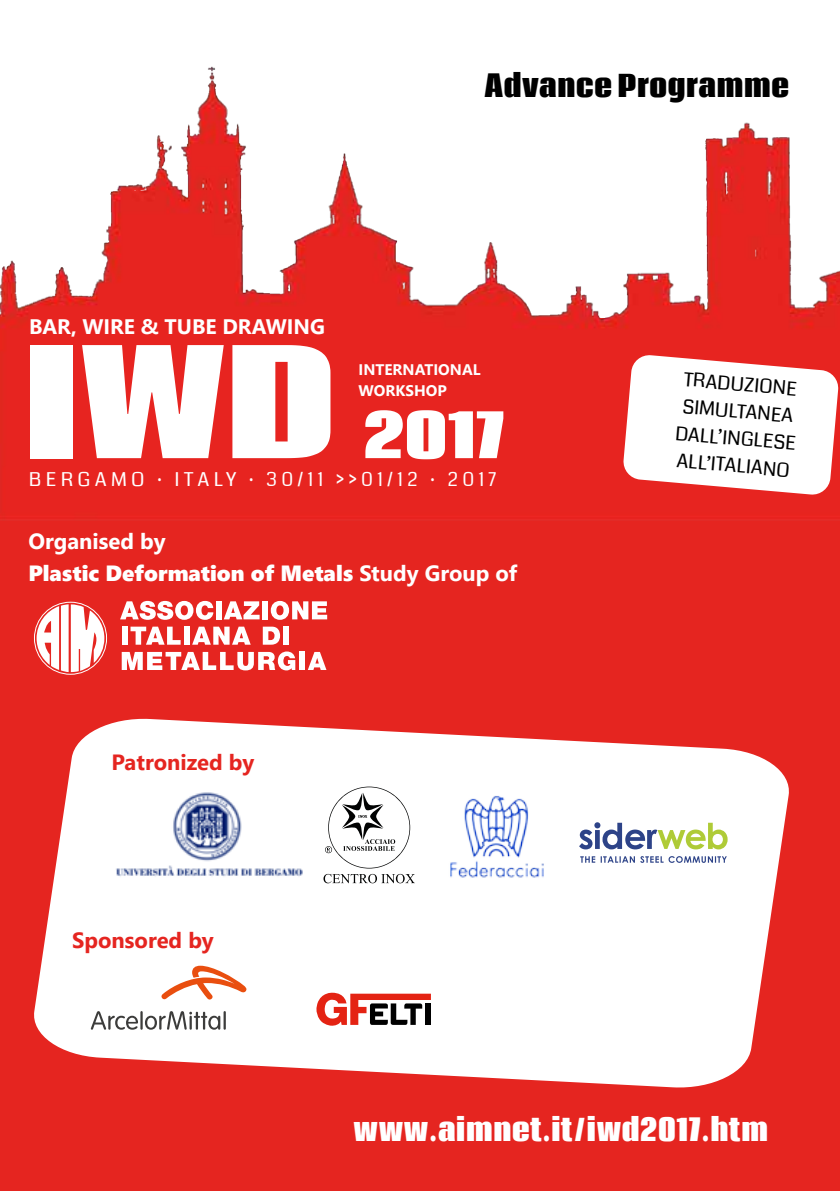
<style>
.page{position:relative;width:840px;height:1191px;background:#fff}
.page>*{position:absolute;margin:0;border:0;box-sizing:border-box;transform-origin:0 0}
.t1{font:800 145.2px "Coda";color:#fff}
.t2{font:800 60px "Coda";color:#fff}
.t3{font:800 29.6px "Coda";letter-spacing:.03em;color:#fff;scale:.83 1}
.t4{font:800 29.6px "Coda";letter-spacing:.03em;color:#000;scale:.83 1}
.t5{font:22px "Segoe UI Black";color:#fff}
.t6{font:700 22px "Segoe UI";color:#e52520}
.t7{font:700 22px "Segoe UI";color:#fff}
.t8{font:700 21px "Segoe UI";color:#fff}
.t9{font:19.2px/27.2px "Coda";color:#000}
.t10{font:19.2px "Coda";letter-spacing:.225em;color:#fff}
.t11{font:700 15.4px/21px "Segoe UI";color:#fff}
.s1{font-family:"Segoe UI";font-weight:700}
</style>
<div class="page">
<div style="left:0;top:489px;width:839px;height:702px;background:#e52520"></div>
<svg style="left:34px;top:718px;width:755px;height:370px;fill:#fff"></svg>
<svg style="left:120px;top:601px;width:93px;height:19px"></svg>
<div style="left:216px;top:601px;width:6px;height:18px;background:#fff"></div>
<svg style="left:224px;top:601px;width:35px;height:18px"></svg>
<div style="left:262px;top:601px;width:6px;height:18px;background:#fff"></div>
<svg style="left:270px;top:601px;width:57px;height:19px"></svg>
<div style="left:122px;top:626px;width:5px;height:18px;background:#fff"></div>
<svg style="left:130px;top:626px;width:50px;height:18px"></svg>
<div style="left:184px;top:626px;width:6px;height:18px;background:#fff"></div>
<svg style="left:192px;top:626px;width:58px;height:18px"></svg>
<svg style="left:263px;top:626px;width:17px;height:18px"></svg>
<div style="left:283px;top:626px;width:6px;height:18px;background:#fff"></div>
<svg style="left:122px;top:651px;width:173px;height:19px"></svg>
<div style="left:299px;top:652px;width:6px;height:18px;background:#fff"></div>
<svg style="left:307px;top:652px;width:19px;height:18px"></svg>
<svg style="left:37px;top:604px;width:67px;height:68px"></svg>
<div style="left:34px;top:602px;width:73px;height:72px;border:1px solid #fff;border-radius:50%"></div>
<img style="left:0;top:66px;width:839px;height:423px">
<svg style="left:622px;top:354px;width:216px;height:141px"></svg>
<svg style="left:325px;top:786px;width:85px;height:82px;background:#dfdfdf"></svg>
<svg style="left:323px;top:874px;width:91px;height:9px"></svg>
<svg style="left:580px;top:856px;width:146px;height:7px"></svg>
<svg style="left:578px;top:822px;width:149px;height:27px;background:#c0cabd"></svg>
<img style="left:111px;top:788px;width:195px;height:91px">
<img style="left:443px;top:793px;width:107px;height:91px">
<svg style="left:316px;top:992px;width:114px;height:34px"></svg>
<svg style="left:161px;top:965px;width:85px;height:34px;background:#f8c9b6"></svg>
<hr style="left:140px;top:1011px;width:3px;height:18px;background:#3c3c3b">
<svg style="left:91px;top:1011px;width:47px;height:18px"></svg>
<hr style="left:223px;top:1011px;width:3px;height:18px;background:#3c3c3b">
<svg style="left:145px;top:1011px;width:75px;height:18px"></svg>
<p class="t8" style="left:29px;top:309px;width:297px">BAR, WIRE &amp; TUBE DRAWING</p>
<h3 class="t4" style="left:484px;top:62px;width:368px">Advance Programme</h3>
<h1 class="t1" style="left:24px;top:287px;width:313px">IWD</h1>
<p class="t11" style="left:358px;top:359px;width:123px">INTERNATIONAL<br>WORKSHOP</p>
<h2 class="t2" style="left:363px;top:387px;width:143px">2017</h2>
<p class="t10" style="left:29px;top:466px;width:469px">BERGAMO · ITALY · 30/11 &gt;&gt;01/12 · 2017</p>
<p class="t7" style="left:28px;top:523px;width:139px">Organised by</p>
<p class="t5" style="left:28px;top:557px;width:490px">Plastic Deformation of Metals <span class="s1">Study Group of</span></p>
<p class="t6" style="left:111px;top:744px;width:144px">Patronized by</p>
<p class="t6" style="left:72px;top:922px;width:143px">Sponsored by</p>
<p class="t9" style="left:681px;top:365px;width:122px;rotate:5deg">TRADUZIONE<br>SIMULTANEA<br>DALL’INGLESE<br>ALL’ITALIANO</p>
<h3 class="t3" style="left:353px;top:1106px;width:500px">www.aimnet.it/iwd2017.htm</h3>
</div>
